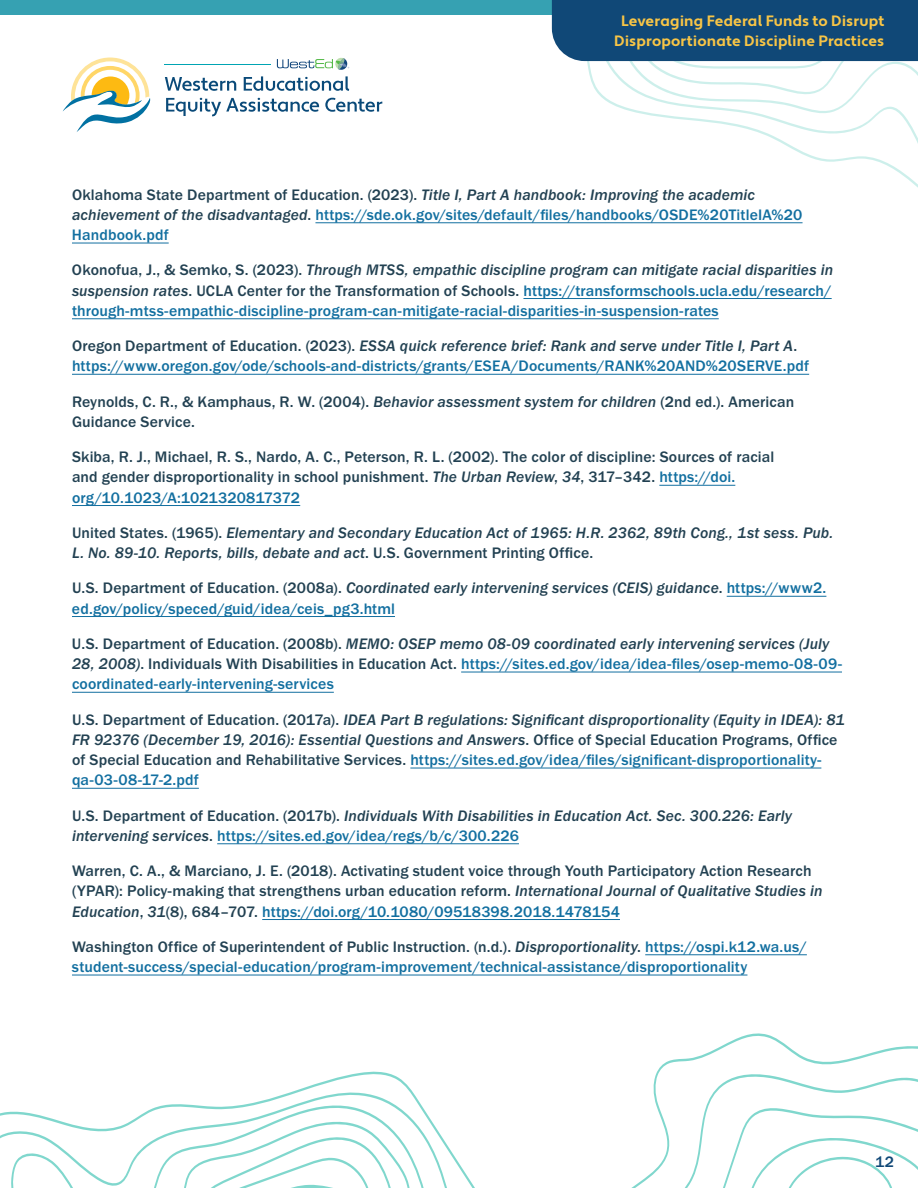
<style>
.page{position:relative;width:918px;height:1188px;background:#fff}
.page>*{position:absolute;margin:0;border:0;box-sizing:border-box;transform-origin:0 0}
.t1{font:500 15.75px/20.2px "Franklin Gothic URW";letter-spacing:.01em;color:#126fa0}
.t2{font:15.75px/20.2px "Franklin Gothic URW Med Ita";letter-spacing:.005em;color:#224152}
.t3{font:500 15.75px/20.2px "Franklin Gothic URW";letter-spacing:.005em;color:#224152}
.t4{font:500 15.75px "Franklin Gothic URW";color:#104877}
.t5{font:700 15px/19.5px "Apertura";letter-spacing:.01em;color:#f8c546;text-align:center}
.s1{color:#224152}
.s2{font-family:"Franklin Gothic URW Med Ita";font-weight:400;color:#224152}
.s3{font-family:"Franklin Gothic URW Med Ita";font-weight:400}
.s4{color:#126fa0}
.s5{font-family:"Franklin Gothic URW";font-weight:500}
.s6{font-family:"Franklin Gothic URW";font-weight:500;color:#126fa0}
</style>
<div class="page">
<svg style="left:614px;top:97px;width:304px;height:76px"></svg>
<div style="left:0;top:0;width:918px;height:15px;background:#36a1b2"></div>
<svg style="left:552px;top:0;width:366px;height:97px"></svg>
<svg style="left:657px;top:1033px;width:261px;height:38px"></svg>
<svg style="left:0;top:1071px;width:918px;height:117px"></svg>
<svg style="left:563px;top:1105px;width:355px;height:83px"></svg>
<svg style="left:10px;top:1103px;width:455px;height:85px"></svg>
<svg style="left:277px;top:58px;width:72px;height:12px"></svg>
<svg style="left:165px;top:77px;width:71px;height:14px"></svg>
<svg style="left:244px;top:76px;width:105px;height:15px"></svg>
<svg style="left:166px;top:98px;width:153px;height:18px"></svg>
<svg style="left:325px;top:98px;width:57px;height:14px"></svg>
<svg style="left:63px;top:58px;width:88px;height:74px"></svg>
<hr style="left:165px;top:64px;width:106px;height:1px;background:#00a4b3">
<hr style="left:315px;top:223px;width:488px;height:1px;background:#126fa0">
<hr style="left:72px;top:243px;width:97px;height:1px;background:#126fa0">
<hr style="left:523px;top:298px;width:309px;height:1px;background:#126fa0">
<hr style="left:72px;top:319px;width:647px;height:1px;background:#126fa0">
<hr style="left:72px;top:374px;width:737px;height:1px;background:#126fa0">
<hr style="left:659px;top:485px;width:76px;height:1px;background:#126fa0">
<hr style="left:72px;top:505px;width:228px;height:1px;background:#126fa0">
<hr style="left:727px;top:596px;width:99px;height:1px;background:#126fa0">
<hr style="left:72px;top:616px;width:323px;height:1px;background:#126fa0">
<hr style="left:461px;top:672px;width:381px;height:1px;background:#126fa0">
<hr style="left:72px;top:692px;width:262px;height:1px;background:#126fa0">
<hr style="left:410px;top:768px;width:411px;height:1px;background:#126fa0">
<hr style="left:72px;top:788px;width:127px;height:1px;background:#126fa0">
<hr style="left:217px;top:844px;width:302px;height:1px;background:#126fa0">
<hr style="left:262px;top:919px;width:358px;height:1px;background:#126fa0">
<hr style="left:645px;top:955px;width:162px;height:1px;background:#126fa0">
<hr style="left:72px;top:975px;width:675px;height:1px;background:#126fa0">
<p class="t5" style="left:614px;top:12px;width:272px">Leveraging Federal Funds to Disrupt<br>Disproportionate Discipline Practices</p>
<p class="t1" style="left:72px;top:184px;width:732px"><span class="s1">Oklahoma State Department of Education. (2023).</span> <span class="s2">Title I, Part A handbook: Improving the academic achievement of the disadvantaged</span><span class="s1">.</span> https://sde.ok.gov/sites/default/files/handbooks/OSDE%20TitleIA%20<br>Handbook.pdf</p>
<p class="t1" style="left:72px;top:260px;width:763px;text-align:justify"><span class="s1">Okonofua, J., &amp; Semko, S. (2023).</span> <span class="s2">Through MTSS, empathic discipline program can mitigate racial disparities in suspension rates</span><span class="s1">. UCLA Center for the Transformation of Schools.</span> https://transformschools.ucla.edu/research/ through-mtss-empathic-discipline-program-can-mitigate-racial-disparities-in-suspension-rates</p>
<p class="t1" style="left:72px;top:335px;width:739px"><span class="s1">Oregon Department of Education. (2023).</span> <span class="s2">ESSA quick reference brief: Rank and serve under Title I, Part A</span><span class="s1">. </span>https://www.oregon.gov/ode/schools-and-districts/grants/ESEA/Documents/RANK%20AND%20SERVE.pdf</p>
<p class="t3" style="left:72px;top:391px;width:724px">Reynolds, C. R., &amp; Kamphaus, R. W. (2004). <span class="s3">Behavior assessment system for children</span> (2nd ed.). American<br>Guidance Service.</p>
<p class="t3" style="left:72px;top:446px;width:704px">Skiba, R. J., Michael, R. S., Nardo, A. C., Peterson, R. L. (2002). The color of discipline: Sources of racial and gender disproportionality in school punishment. <span class="s3">The Urban Review</span>, <span class="s3">34</span>, 317–342. <span class="s4">https://doi. org/10.1023/A:1021320817372</span></p>
<p class="t2" style="left:72px;top:522px;width:763px"><span class="s5">United States. (1965).</span> Elementary and Secondary Education Act of 1965: H.R. 2362, 89th Cong., 1st sess. Pub.<br>L. No. 89-10. Reports, bills, debate and act<span class="s5">. U.S. Government Printing Office.</span></p>
<p class="t1" style="left:72px;top:578px;width:756px"><span class="s1">U.S. Department of Education. (2008a).</span> <span class="s2">Coordinated early intervening services (CEIS) guidance</span><span class="s1">.</span> https://www2. ed.gov/policy/speced/guid/idea/ceis_pg3.html</p>
<p class="t1" style="left:72px;top:633px;width:772px"><span class="s1">U.S. Department of Education. (2008b).</span> <span class="s2">MEMO: OSEP memo 08-09 coordinated early intervening services (July<br>28, 2008)</span><span class="s1">. Individuals With Disabilities in Education Act.</span> https://sites.ed.gov/idea/idea-files/osep-memo-08-09- coordinated-early-intervening-services</p>
<p class="t2" style="left:72px;top:709px;width:774px"><span class="s5">U.S. Department of Education. (2017a).</span> IDEA Part B regulations: Significant disproportionality (Equity in IDEA): 81<br>FR 92376 (December 19, 2016): Essential Questions and Answers<span class="s5">. Office of Special Education Programs, Office of Special Education and Rehabilitative Services.</span> <span class="s6">https://sites.ed.gov/idea/files/significant-disproportionality&shy;qa-03-08-17-2.pdf</span></p>
<p class="t2" style="left:72px;top:805px;width:722px"><span class="s5">U.S. Department of Education. (2017b).</span> Individuals With Disabilities in Education Act. Sec. 300.226: Early intervening services<span class="s5">.</span> <span class="s6">https://sites.ed.gov/idea/regs/b/c/300.226</span></p>
<p class="t3" style="left:72px;top:860px;width:752px">Warren, C. A., &amp; Marciano, J. E. (2018). Activating student voice through Youth Participatory Action Research (YPAR): Policy-making that strengthens urban education reform. <span class="s3">International Journal of Qualitative Studies in<br>Education</span>, <span class="s3">31</span>(8), 684–707. <span class="s4">https://doi.org/10.1080/09518398.2018.1478154</span></p>
<p class="t1" style="left:72px;top:936px;width:736px"><span class="s1">Washington Office of Superintendent of Public Instruction. (n.d.).</span> <span class="s2">Disproportionality</span><span class="s1">.</span> https://ospi.k12.wa.us/ student-success/special-education/program-improvement/technical-assistance/disproportionality</p>
<p class="t4" style="left:875px;top:1152px;width:20px">12</p>
</div>
